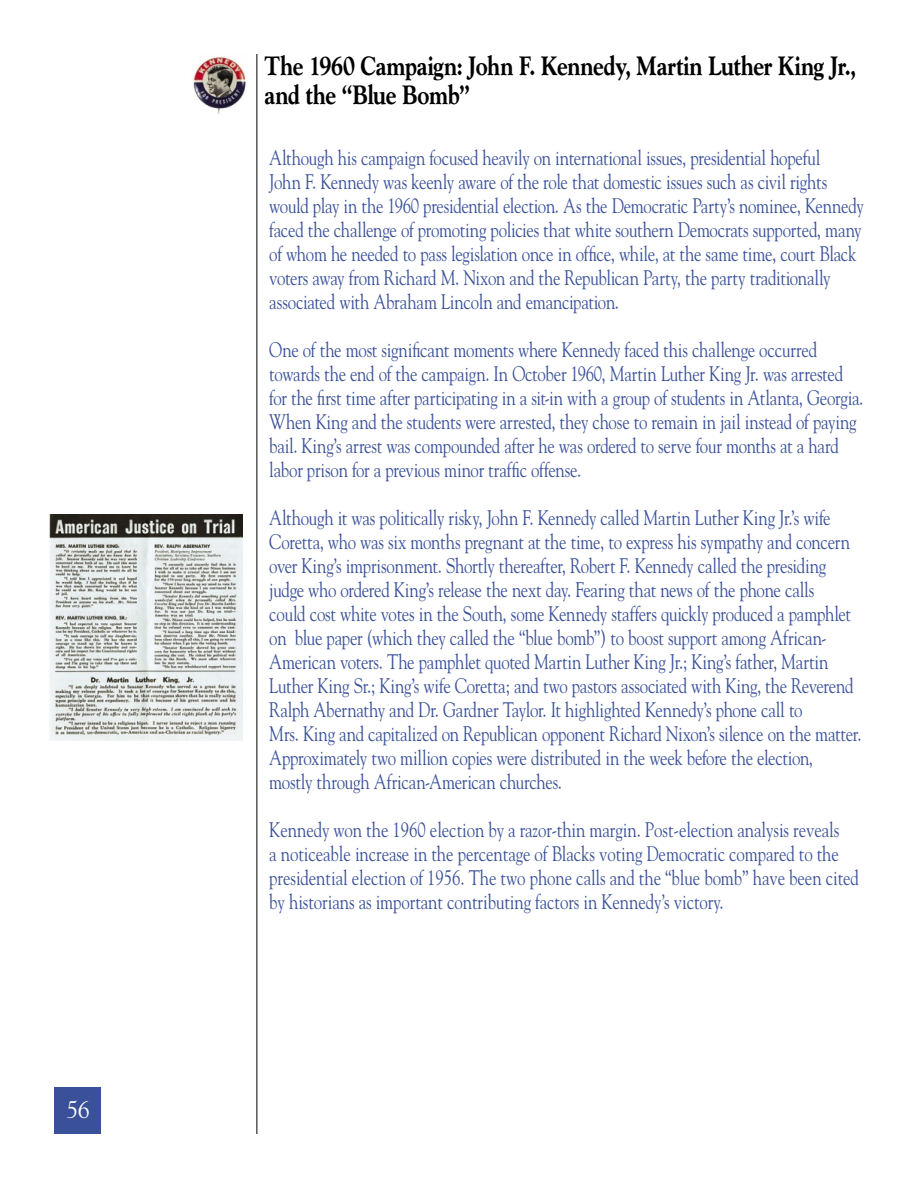
<style>
.page{position:relative;width:918px;height:1188px;background:#fff}
.page>*{position:absolute;margin:0;border:0;box-sizing:border-box;transform-origin:0 0}
.t1{font:800 27px/28.5px "Goudy";letter-spacing:-.015em;color:#000;scale:.8 1}
.t2{font:24px "Goudy";color:#fff}
.t3{font:21px/24px "Goudy";letter-spacing:-.015em;color:#3a519a;scale:.8 1}
</style>
<div class="page">
<img style="left:50px;top:514px;width:193px;height:227px">
<img style="left:193px;top:56px;width:54px;height:58px">
<hr style="left:256px;top:54px;width:1px;height:1080px;background:#000">
<div style="left:54px;top:1088px;width:46px;height:46px;background:#3a519a"></div>
<p class="t2" style="left:67px;top:1095px;width:25px">56</p>
<p class="t1" style="left:265px;top:51px;width:741px">The 1960 Campaign: John F. Kennedy, Martin Luther King Jr., and the “Blue Bomb”</p>
<p class="t3" style="left:269px;top:145px;width:745px">Although his campaign focused heavily on international issues, presidential hopeful<br>John F. Kennedy was keenly aware of the role that domestic issues such as civil rights would play in the 1960 presidential election. As the Democratic Party’s nominee, Kennedy faced the challenge of promoting policies that white southern Democrats supported, many of whom he needed to pass legislation once in office, while, at the same time, court Black voters away from Richard M. Nixon and the Republican Party, the party traditionally associated with Abraham Lincoln and emancipation.</p>
<p class="t3" style="left:269px;top:337px;width:744px">One of the most significant moments where Kennedy faced this challenge occurred towards the end of the campaign. In October 1960, Martin Luther King Jr. was arrested for the first time after participating in a sit-in with a group of students in Atlanta, Georgia.<br>When King and the students were arrested, they chose to remain in jail instead of paying bail. King’s arrest was compounded after he was ordered to serve four months at a hard labor prison for a previous minor traffic offense.</p>
<p class="t3" style="left:269px;top:505px;width:742px">Although it was politically risky, John F. Kennedy called Martin Luther King Jr.’s wife Coretta, who was six months pregnant at the time, to express his sympathy and concern over King’s imprisonment. Shortly thereafter, Robert F. Kennedy called the presiding judge who ordered King’s release the next day. Fearing that news of the phone calls<br>could cost white votes in the South, some Kennedy staffers quickly produced a pamphlet on blue paper (which they called the “blue bomb”) to boost support among African-American voters. The pamphlet quoted Martin Luther King Jr.; King’s father, Martin Luther King Sr.; King’s wife Coretta; and two pastors associated with King, the Reverend Ralph Abernathy and Dr. Gardner Taylor. It highlighted Kennedy’s phone call to<br>Mrs. King and capitalized on Republican opponent Richard Nixon’s silence on the matter.<br>Approximately two million copies were distributed in the week before the election, mostly through African-American churches.</p>
<p class="t3" style="left:269px;top:817px;width:739px">Kennedy won the 1960 election by a razor-thin margin. Post-election analysis reveals<br>a noticeable increase in the percentage of Blacks voting Democratic compared to the presidential election of 1956. The two phone calls and the “blue bomb” have been cited by historians as important contributing factors in Kennedy’s victory.</p>
</div>
